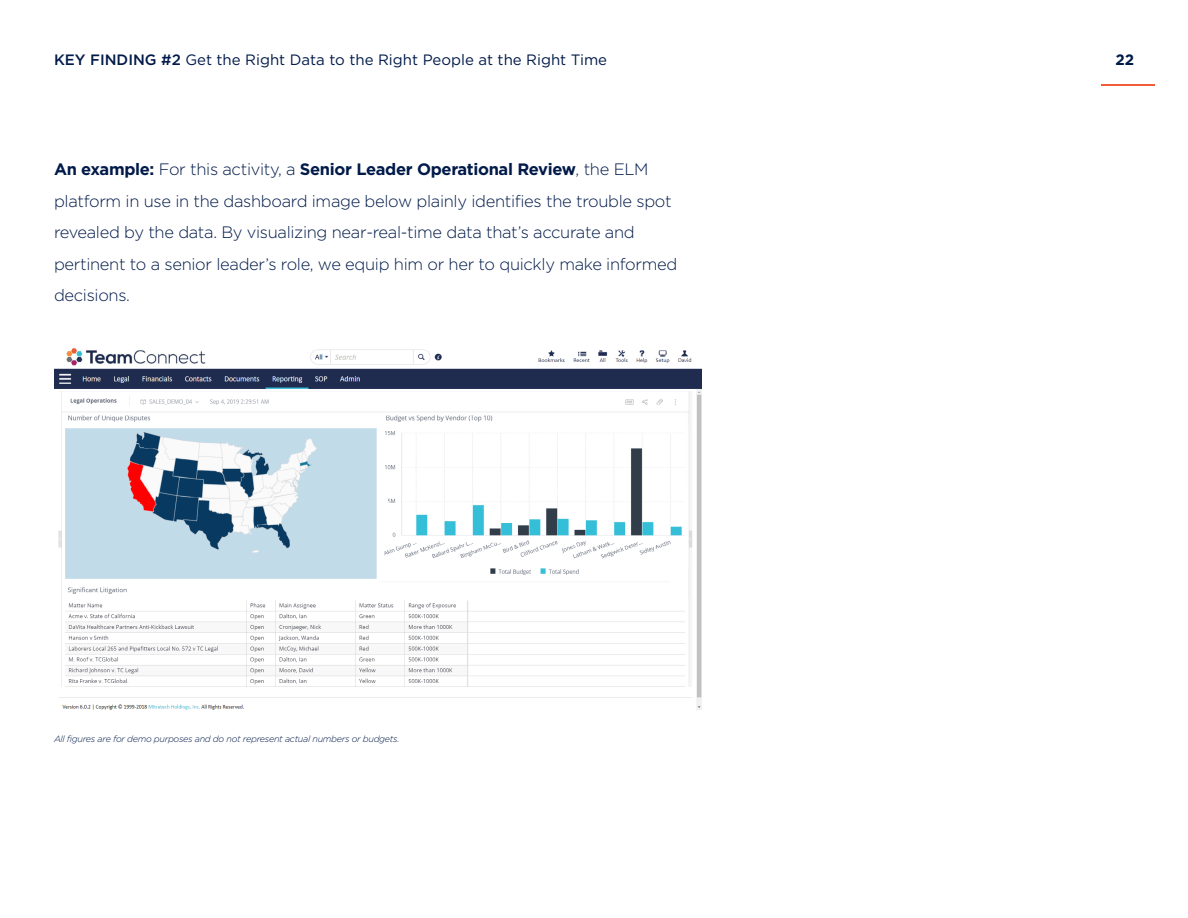
<style>
.page{position:relative;width:1188px;height:918px;background:#fff}
.page>*{position:absolute;margin:0;border:0;box-sizing:border-box;transform-origin:0 0}
.t1{font:300 16.5px/31.5px "Gotham HTF";letter-spacing:-.02em;color:#001a49}
.t2{font:15px "Gotham HTF";color:#001a49}
.t3{font:700 15px "Gotham HTF";color:#001a49}
.t4{font:italic 300 9px "Gotham HTF";letter-spacing:-.03em;color:#001a49}
.s1{font-weight:500}
.s2{font-weight:700}
</style>
<div class="page">
<hr style="left:1101px;top:85px;width:54px;height:1px;background:#f15b37">
<img style="left:54px;top:348px;width:648px;height:362px">
<p class="t2" style="left:54px;top:51px;width:555px"><span class="s1">KEY FINDING #2</span> Get the Right Data to the Right People at the Right Time</p>
<p class="t3" style="left:1115px;top:51px;width:20px">22</p>
<p class="t1" style="left:54px;top:153px;width:625px"><span class="s2">An example:</span> For this activity, a <span class="s2">Senior Leader Operational Review</span>, the ELM platform in use in the dashboard image below plainly identifies the trouble spot revealed by the data. By visualizing near-real-time data that’s accurate and pertinent to a senior leader’s role, we equip him or her to quickly make informed decisions.</p>
<p class="t4" style="left:54px;top:734px;width:347px">All figures are for demo purposes and do not represent actual numbers or budgets.</p>
</div>
